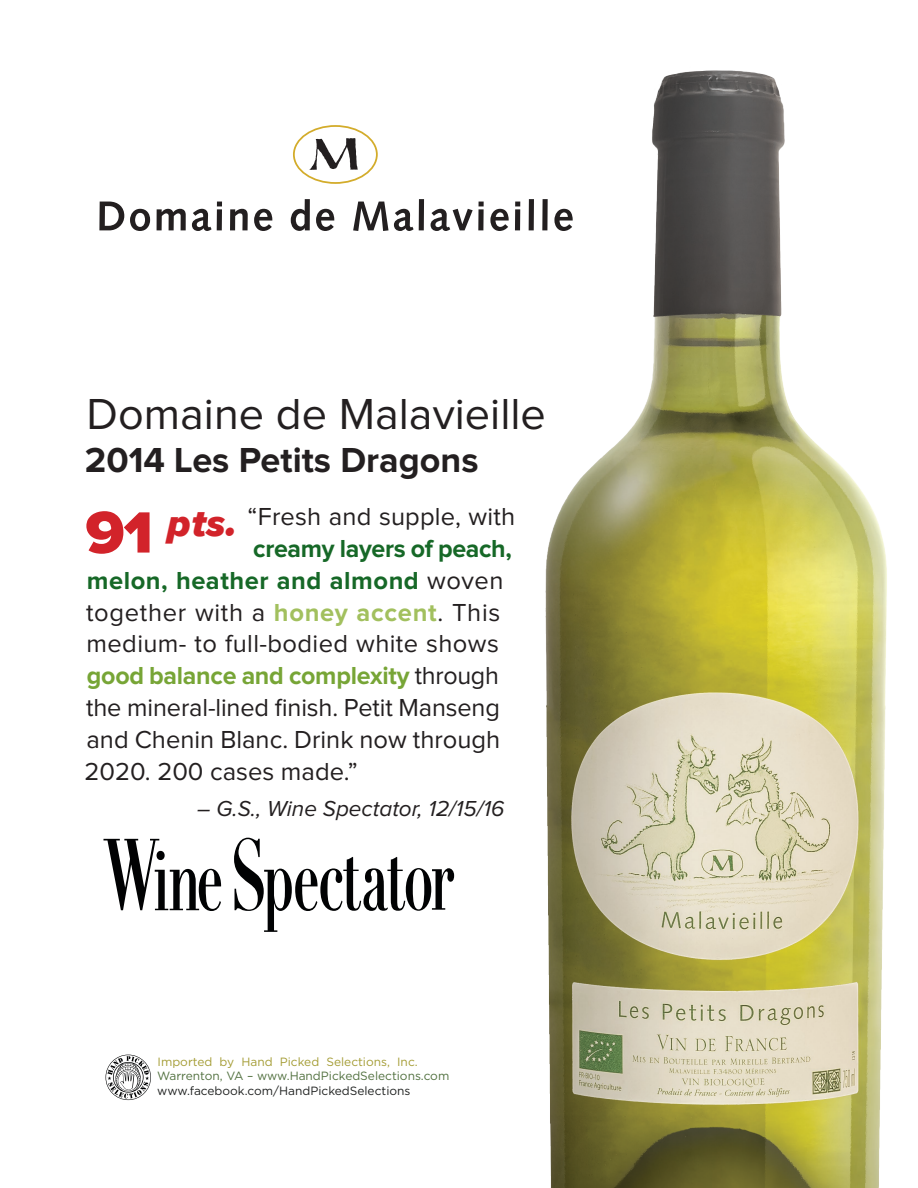
<style>
.page{position:relative;width:918px;height:1188px;background:#fff}
.page>*{position:absolute;margin:0;border:0;box-sizing:border-box;transform-origin:0 0}
.t1{font:45px "Proxima Nova";color:#231f20}
.t2{font:700 36px "Proxima Nova";color:#231f20}
.t3{font:25.5px "Proxima Nova";color:#231f20}
.t4{font:700 25.5px "Proxima Nova";letter-spacing:-.01em;color:#77a536}
.t5{font:25.5px "Proxima Nova";letter-spacing:.025em;color:#231f20}
.t6{font:700 25.5px "Proxima Nova";letter-spacing:.02em;color:#166827}
.t7{font:700 25.5px "Proxima Nova";letter-spacing:-.015em;color:#166827}
.t8{font:italic 22.5px "Proxima Nova";color:#231f20}
.t9{font:12px "Gotham";color:#527140}
.t10{font:12px "Gotham";color:#1f2120}
.t11{font:12px "Gotham";color:#a49c34}
.s1{font-family:"Proxima Sans";font-weight:900;font-size:60.3px;color:#d2232a}
.s2{font-family:"Proxima Sans";font-weight:900;font-style:italic;font-size:38.7px;color:#d2232a}
.s3{font-weight:400;color:#231f20}
.s4{font-weight:700;color:#a2c05e}
</style>
<div class="page">
<img style="left:542px;top:70px;width:345px;height:1118px">
<svg style="left:106px;top:1055px;width:45px;height:45px"></svg>
<svg style="left:99px;top:202px;width:25px;height:28px"></svg>
<svg style="left:130px;top:209px;width:20px;height:22px"></svg>
<svg style="left:157px;top:209px;width:29px;height:21px"></svg>
<svg style="left:192px;top:202px;width:30px;height:29px"></svg>
<svg style="left:230px;top:209px;width:18px;height:21px"></svg>
<svg style="left:254px;top:209px;width:18px;height:22px"></svg>
<svg style="left:291px;top:199px;width:19px;height:32px"></svg>
<svg style="left:316px;top:209px;width:18px;height:22px"></svg>
<svg style="left:353px;top:202px;width:61px;height:29px"></svg>
<div style="left:419px;top:199px;width:5px;height:31px;background:#231f20"></div>
<svg style="left:431px;top:202px;width:53px;height:29px"></svg>
<svg style="left:490px;top:209px;width:19px;height:22px"></svg>
<svg style="left:515px;top:202px;width:5px;height:28px"></svg>
<div style="left:529px;top:199px;width:5px;height:31px;background:#231f20"></div>
<div style="left:542px;top:199px;width:6px;height:31px;background:#231f20"></div>
<svg style="left:554px;top:209px;width:19px;height:22px"></svg>
<svg style="left:293px;top:125px;width:85px;height:59px"></svg>
<svg style="left:103px;top:839px;width:118px;height:72px"></svg>
<svg style="left:234px;top:838px;width:220px;height:94px"></svg>
<h1 class="t1" style="left:87px;top:393px;width:461px">Domaine de Malavieille</h1>
<h2 class="t2" style="left:85px;top:443px;width:395px">2014 Les Petits Dragons</h2>
<p class="t3" style="left:85px;top:505px;width:432px"><span class="s1">91</span> <span class="s2">pts.</span> “Fresh and supple, with</p>
<p class="t7" style="left:253px;top:537px;width:260px">creamy layers of peach,</p>
<p class="t6" style="left:87px;top:569px;width:418px">melon, heather and almond <span class="s3">woven</span></p>
<p class="t5" style="left:86px;top:601px;width:416px">together with a <span class="s4">honey accent</span>. This</p>
<p class="t3" style="left:87px;top:632px;width:414px">medium- to full-bodied white shows</p>
<p class="t4" style="left:87px;top:664px;width:413px">good balance and complexity <span class="s3">through</span></p>
<p class="t3" style="left:86px;top:696px;width:415px">the mineral-lined finish. Petit Manseng</p>
<p class="t3" style="left:86px;top:728px;width:415px">and Chenin Blanc. Drink now through</p>
<p class="t3" style="left:84px;top:760px;width:275px">2020. 200 cases made.”</p>
<p class="t8" style="left:197px;top:798px;width:309px">– G.S., Wine Spectator, 12/15/16</p>
<p class="t11" style="left:158px;top:1054px;width:262px">Imported by Hand Picked Selections, Inc.</p>
<p class="t9" style="left:157px;top:1069px;width:294px">Warrenton, VA – www.HandPickedSelections.com</p>
<p class="t10" style="left:157px;top:1083px;width:255px">www.facebook.com/HandPickedSelections</p>
</div>
